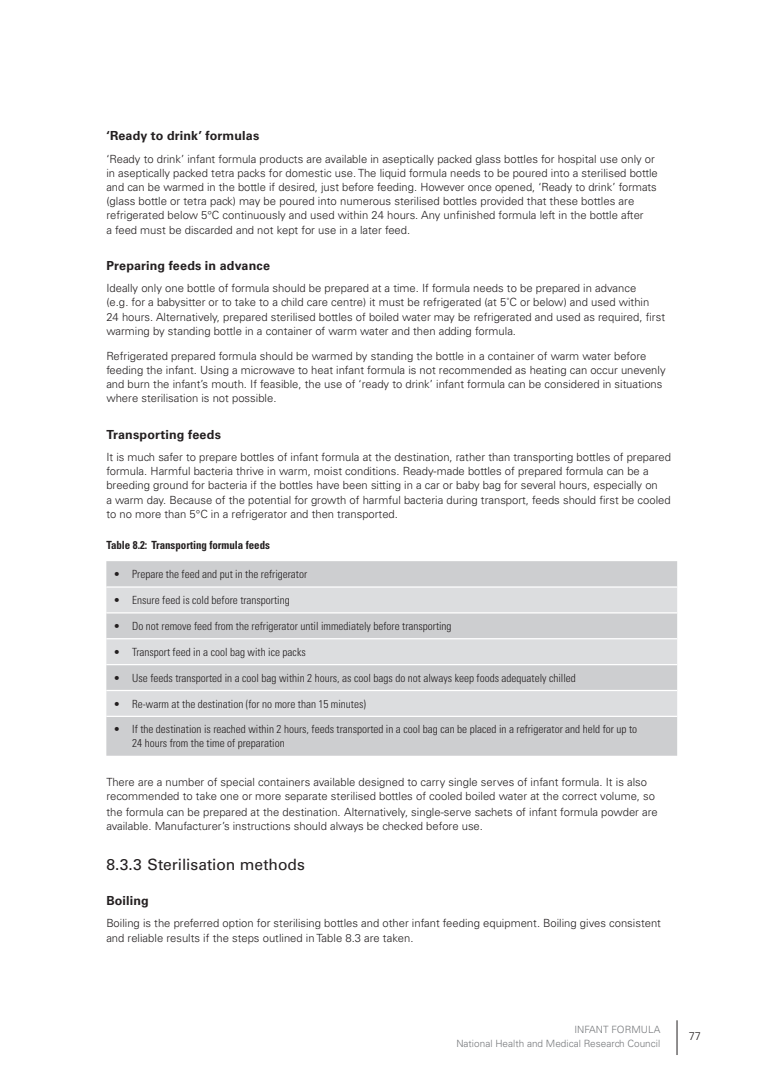
<style>
.page{position:relative;width:780px;height:1088px;background:#fff}
.page>*{position:absolute;margin:0;border:0;box-sizing:border-box;transform-origin:0 0}
.t1{font:15.62px "Univers LT Std";letter-spacing:-.005em;color:#231f20}
.t2{font:700 12.5px "Univers LT Std";letter-spacing:.01em;color:#231f20}
.t3{font:300 11.25px/14.2px "Univers LT Std";color:#231f20}
.t4{font:300 condensed 11.25px/13.5px "Univers LT Std";color:#231f20}
.t5{font:700 condensed 11.25px "Univers LT Std";color:#231f20}
.t6{font:300 10px/13.4px "Univers LT Std";color:#76787b;text-align:right}
</style>
<div class="page">
<hr style="left:676px;top:1020px;width:1px;height:35px;background:#231f20">
<div style="left:106px;top:561px;width:571px;height:195px;background:#cdced0"></div>
<svg style="left:106px;top:588px;width:571px;height:128px;background:#d6d7d9"></svg>
<hr style="left:106px;top:586px;width:571px;height:2px;background:#fff">
<hr style="left:106px;top:612px;width:571px;height:1px;background:#fff">
<hr style="left:106px;top:638px;width:571px;height:1px;background:#fff">
<hr style="left:106px;top:664px;width:571px;height:1px;background:#fff">
<hr style="left:106px;top:690px;width:571px;height:1px;background:#fff">
<hr style="left:106px;top:716px;width:571px;height:1px;background:#fff">
<p class="t2" style="left:106px;top:128px;width:154px">‘Ready to drink’ formulas</p>
<p class="t3" style="left:106px;top:151px;width:553px">‘Ready to drink’ infant formula products are available in aseptically packed glass bottles for hospital use only or in aseptically packed tetra packs for domestic use. The liquid formula needs to be poured into a sterilised bottle and can be warmed in the bottle if desired, just before feeding. However once opened, ‘Ready to drink’ formats (glass bottle or tetra pack) may be poured into numerous sterilised bottles provided that these bottles are refrigerated below 5°C continuously and used within 24 hours. Any unfinished formula left in the bottle after<br>a feed must be discarded and not kept for use in a later feed.</p>
<p class="t2" style="left:106px;top:258px;width:165px">Preparing feeds in advance</p>
<p class="t3" style="left:106px;top:281px;width:560px">Ideally only one bottle of formula should be prepared at a time. If formula needs to be prepared in advance<br>(e.g. for a babysitter or to take to a child care centre) it must be refrigerated (at 5˚C or below) and used within<br>24 hours. Alternatively, prepared sterilised bottles of boiled water may be refrigerated and used as required, first warming by standing bottle in a container of warm water and then adding formula.</p>
<p class="t3" style="left:106px;top:349px;width:560px">Refrigerated prepared formula should be warmed by standing the bottle in a container of warm water before feeding the infant. Using a microwave to heat infant formula is not recommended as heating can occur unevenly and burn the infant’s mouth. If feasible, the use of ‘ready to drink’ infant formula can be considered in situations where sterilisation is not possible.</p>
<p class="t2" style="left:106px;top:427px;width:116px">Transporting feeds</p>
<p class="t3" style="left:106px;top:450px;width:566px">It is much safer to prepare bottles of infant formula at the destination, rather than transporting bottles of prepared formula. Harmful bacteria thrive in warm, moist conditions. Ready-made bottles of prepared formula can be a breeding ground for bacteria if the bottles have been sitting in a car or baby bag for several hours, especially on<br>a warm day. Because of the potential for growth of harmful bacteria during transport, feeds should first be cooled to no more than 5°C in a refrigerator and then transported.</p>
<p class="t5" style="left:106px;top:538px;width:165px">Table 8.2: Transporting formula feeds</p>
<p class="t4" style="left:113px;top:567px;width:195px">• Prepare the feed and put in the refrigerator</p>
<p class="t4" style="left:113px;top:593px;width:178px">• Ensure feed is cold before transporting</p>
<p class="t4" style="left:113px;top:619px;width:339px">• Do not remove feed from the refrigerator until immediately before transporting</p>
<p class="t4" style="left:113px;top:645px;width:194px">• Transport feed in a cool bag with ice packs</p>
<p class="t4" style="left:113px;top:671px;width:464px">• Use feeds transported in a cool bag within 2 hours, as cool bags do not always keep foods adequately chilled</p>
<p class="t4" style="left:113px;top:697px;width:254px">• Re-warm at the destination (for no more than 15 minutes)</p>
<p class="t4" style="left:132px;top:723px;width:506px;text-indent:-19px">• If the destination is reached within 2 hours, feeds transported in a cool bag can be placed in a refrigerator and held for up to<br>24 hours from the time of preparation</p>
<p class="t3" style="left:106px;top:775px;width:550px">There are a number of special containers available designed to carry single serves of infant formula. It is also recommended to take one or more separate sterilised bottles of cooled boiled water at the correct volume, so</p>
<p class="t3" style="left:106px;top:805px;width:553px">the formula can be prepared at the destination. Alternatively, single-serve sachets of infant formula powder are available. Manufacturer’s instructions should always be checked before use.</p>
<h1 class="t1" style="left:106px;top:855px;width:200px">8.3.3 Sterilisation methods</h1>
<p class="t2" style="left:106px;top:893px;width:44px">Boiling</p>
<p class="t3" style="left:106px;top:916px;width:556px">Boiling is the preferred option for sterilising bottles and other infant feeding equipment. Boiling gives consistent and reliable results if the steps outlined in Table 8.3 are taken.</p>
<p class="t6" style="left:456px;top:1023px;width:205px">Infant formu la<br>National Health and Medical Research Council</p>
<p class="t3" style="left:688px;top:1028px;width:14px">77</p>
</div>
